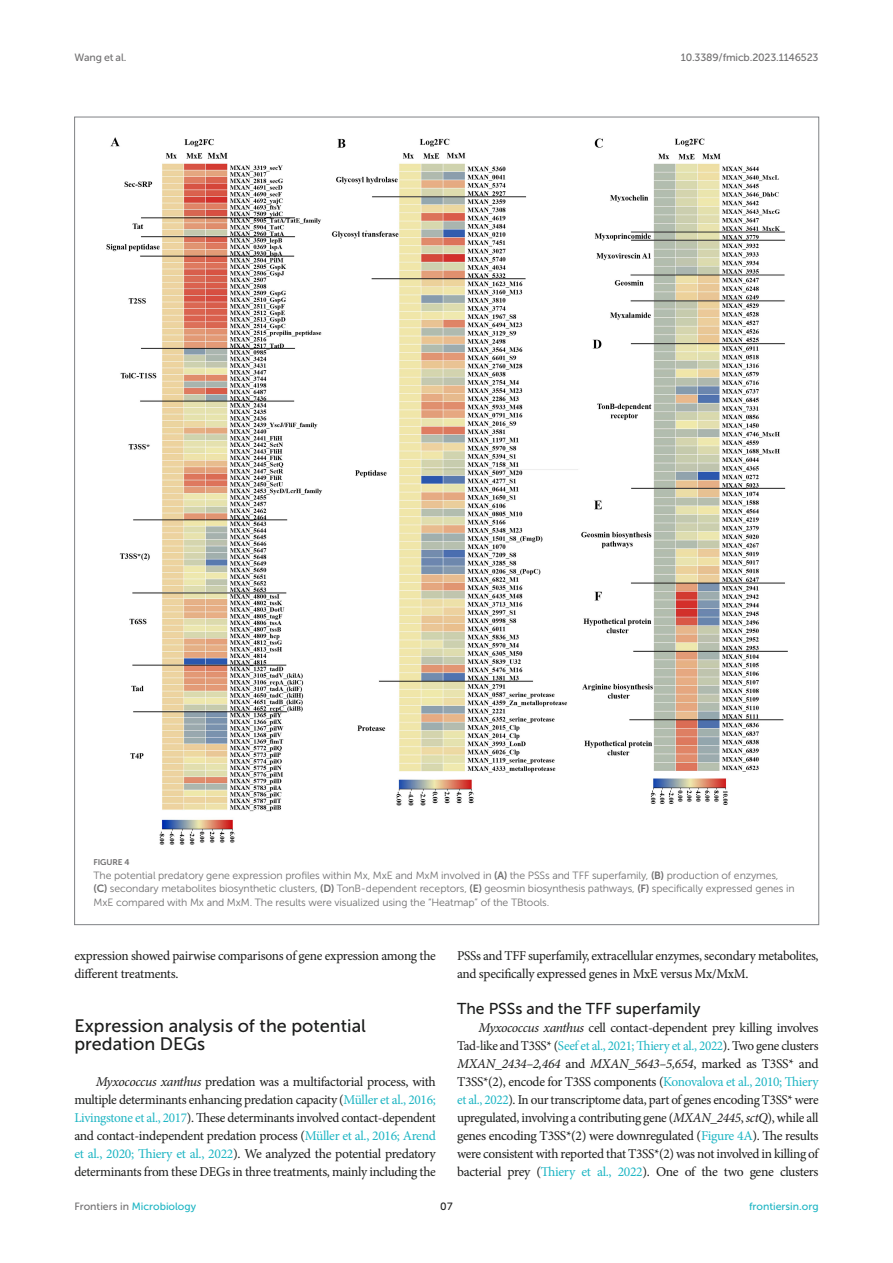
<style>
.page{position:relative;width:893px;height:1263px;background:#fff}
.page>*{position:absolute;margin:0;border:0;box-sizing:border-box;transform-origin:0 0}
.HEAD_2{font:18px/18px "Museo Sans 500";color:#1b1c1b}
.HEAD_3{font:15.75px "Museo Sans 500";color:#1b1c1b}
.TEXT_FLUSH{font:13.5px/18px "Minion Pro";letter-spacing:-.025em;color:#1b1c1b;text-align:justify}
.TEXT{font:13.5px/18px "Minion Pro";letter-spacing:-.02em;color:#1b1c1b}
.FIG_LEG{font:10.5px/13.5px "Museo Sans 300";letter-spacing:-.01em;color:#706f70}
.t1{font:10.5px "Museo Sans 500";color:#1db5c3}
.t2{font:10.5px "Museo Sans 500";letter-spacing:-.015em;color:#706f70}
.t3{font:10.5px "Museo Sans 500";color:#1b1c1b}
.FIG_HD{font:8.25px "Museo Sans 700";letter-spacing:-.01em;color:#706f70}
.s1{font-family:"Museo Sans 700"}
.s2{font-style:italic}
.s3{color:#1db5c3}
.s4{color:#706f70}
</style>
<div class="page">
<img style="left:106px;top:137px;width:682px;height:708px">
<p class="t2" style="left:74px;top:51px;width:53px">Wang et al.</p>
<p class="t2" style="left:681px;top:51px;width:139px">10.3389/fmicb.2023.1146523</p>
<p class="FIG_HD" style="left:94px;top:858px;width:37px">FIGURE 4</p>
<p class="FIG_LEG" style="left:94px;top:868px;width:703px">The potential predatory gene expression profiles within Mx, MxE and MxM involved in <span class="s1">(A)</span> the PSSs and TFF superfamily, <span class="s1">(B)</span> production of enzymes, <span class="s1">(C)</span> secondary metabolites biosynthetic clusters, <span class="s1">(D)</span> TonB-dependent receptors, <span class="s1">(E)</span> geosmin biosynthesis pathways, <span class="s1">(F)</span> specifically expressed genes in<br>MxE compared with Mx and MxM. The results were visualized using the “Heatmap” of the TBtools.</p>
<p class="TEXT" style="left:74px;top:947px;width:363px">expression showed pairwise comparisons of gene expression among the different treatments.</p>
<p class="HEAD_2" style="left:74px;top:1017px;width:293px">Expression analysis of the potential predation DEGs</p>
<p class="TEXT_FLUSH" style="left:74px;top:1073px;width:363px;text-indent:21px"><span class="s2">Myxococcus xanthus</span> predation was a multifactorial process, with multiple determinants enhancing predation capacity (<span class="s3">Müller et al., 2016; Livingstone et al., 2017</span>). These determinants involved contact-dependent and contact-independent predation process (<span class="s3">Müller et al., 2016; Arend et al., 2020; Thiery et al., 2022</span>). We analyzed the potential predatory determinants from these DEGs in three treatments, mainly including the</p>
<p class="TEXT_FLUSH" style="left:457px;top:947px;width:363px">PSSs and TFF superfamily, extracellular enzymes, secondary metabolites, and specifically expressed genes in MxE versus Mx/MxM.</p>
<p class="HEAD_3" style="left:457px;top:1000px;width:245px">The PSSs and the TFF superfamily</p>
<p class="TEXT_FLUSH" style="left:457px;top:1019px;width:363px;text-indent:21px"><span class="s2">Myxococcus xanthus</span> cell contact-dependent prey killing involves Tad-like and T3SS* (<span class="s3">Seef et al., 2021; Thiery et al., 2022</span>). Two gene clusters <span class="s2">MXAN_2434–2,464</span> and <span class="s2">MXAN_5643–5,654</span>, marked as T3SS* and T3SS*(2), encode for T3SS components (<span class="s3">Konovalova et al., 2010; Thiery et al., 2022</span>). In our transcriptome data, part of genes encoding T3SS* were upregulated, involving a contributing gene (<span class="s2">MXAN_2445</span>, <span class="s2">sctQ</span>), while all genes encoding T3SS*(2) were downregulated (<span class="s3">Figure 4A</span>). The results were consistent with reported that T3SS*(2) was not involved in killing of bacterial prey (<span class="s3">Thiery et al., 2022</span>). One of the two gene clusters</p>
<p class="t1" style="left:74px;top:1200px;width:123px"><span class="s4">Frontiers in</span> Microbiology</p>
<p class="t3" style="left:440px;top:1200px;width:14px">07</p>
<p class="t1" style="left:749px;top:1200px;width:71px">frontiersin.org</p>
</div>
